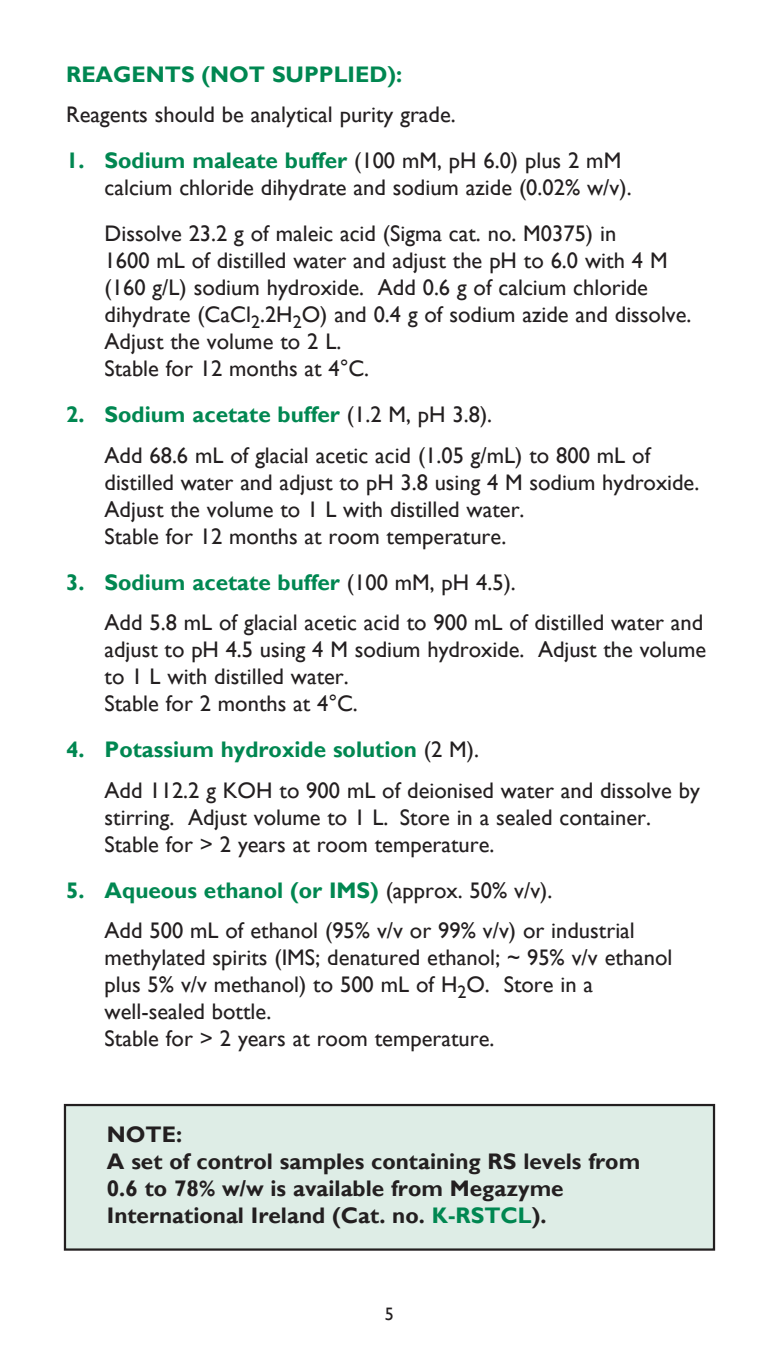
<style>
.page{position:relative;width:779px;height:1353px;background:#fff}
.page>*{position:absolute;margin:0;border:0;box-sizing:border-box;transform-origin:0 0}
.t1{font:22.5px/27px "Gill Sans";color:#231f20}
.t2{font:700 22.5px "Gill Sans";color:#008751}
.t3{font:700 22.5px/27px "Gill Sans";color:#231f20}
.t4{font:18px "Gill Sans";color:#231f20}
.s1{font-weight:700;color:#008751}
.s2{font-weight:400;color:#231f20}
.s3{color:#008751}
</style>
<div class="page">
<div style="left:65px;top:1104px;width:648px;height:145px;background:#deede6"></div>
<div style="left:64px;top:1103px;width:650px;height:147px;border:2px solid #231f20"></div>
<p class="t2" style="left:66px;top:60px;width:337px">REAGENTS (NOT SUPPLIED):</p>
<p class="t1" style="left:66px;top:101px;width:391px">Reagents should be analytical purity grade.</p>
<p class="t1" style="left:105px;top:147px;width:528px;text-indent:-38px"><span class="s1">1. Sodium maleate buffer</span> (100 mM, pH 6.0) plus 2 mM calcium chloride dihydrate and sodium azide (0.02% w/v).</p>
<p class="t1" style="left:105px;top:220px;width:513px">Dissolve 23.2 g of maleic acid (Sigma cat. no. M0375) in</p>
<p class="t1" style="left:105px;top:247px;width:588px">1600 mL of distilled water and adjust the pH to 6.0 with 4 M (160 g/L) sodium hydroxide. Add 0.6 g of calcium chloride dihydrate (CaCl<sub>2</sub>.2H<sub>2</sub>O) and 0.4 g of sodium azide and dissolve.<br>Adjust the volume to 2 L.</p>
<p class="t1" style="left:105px;top:355px;width:266px">Stable for 12 months at 4°C.</p>
<p class="t2" style="left:66px;top:401px;width:427px">2. Sodium acetate buffer <span class="s2">(1.2 M, pH 3.8).</span></p>
<p class="t1" style="left:105px;top:442px;width:595px">Add 68.6 mL of glacial acetic acid (1.05 g/mL) to 800 mL of distilled water and adjust to pH 3.8 using 4 M sodium hydroxide.<br>Adjust the volume to 1 L with distilled water.</p>
<p class="t1" style="left:105px;top:523px;width:403px">Stable for 12 months at room temperature.</p>
<p class="t2" style="left:66px;top:568px;width:451px">3. Sodium acetate buffer <span class="s2">(100 mM, pH 4.5).</span></p>
<p class="t1" style="left:105px;top:609px;width:602px">Add 5.8 mL of glacial acetic acid to 900 mL of distilled water and adjust to pH 4.5 using 4 M sodium hydroxide. Adjust the volume to 1 L with distilled water.</p>
<p class="t1" style="left:105px;top:690px;width:255px">Stable for 2 months at 4°C.</p>
<p class="t2" style="left:66px;top:735px;width:414px">4. Potassium hydroxide solution <span class="s2">(2 M).</span></p>
<p class="t1" style="left:105px;top:776px;width:596px">Add 112.2 g KOH to 900 mL of deionised water and dissolve by stirring. Adjust volume to 1 L. Store in a sealed container.</p>
<p class="t1" style="left:105px;top:830px;width:391px">Stable for &gt; 2 years at room temperature.</p>
<p class="t2" style="left:66px;top:876px;width:487px">5. Aqueous ethanol (or IMS) <span class="s2">(approx. 50% v/v).</span></p>
<p class="t1" style="left:105px;top:917px;width:569px">Add 500 mL of ethanol (95% v/v or 99% v/v) or industrial methylated spirits (IMS; denatured ethanol; ~ 95% v/v ethanol plus 5% v/v methanol) to 500 mL of H<sub>2</sub>O. Store in a well-sealed bottle.</p>
<p class="t1" style="left:105px;top:1025px;width:391px">Stable for &gt; 2 years at room temperature.</p>
<p class="t3" style="left:107px;top:1120px;width:77px">NOTE:</p>
<p class="t3" style="left:107px;top:1147px;width:534px">A set of control samples containing RS levels from</p>
<p class="t3" style="left:107px;top:1174px;width:458px">0.6 to 78% w/w is available from Megazyme<br>International Ireland (Cat. no. <span class="s3">K-RSTCL</span>).</p>
<p class="t4" style="left:385px;top:1302px;width:10px">5</p>
</div>
